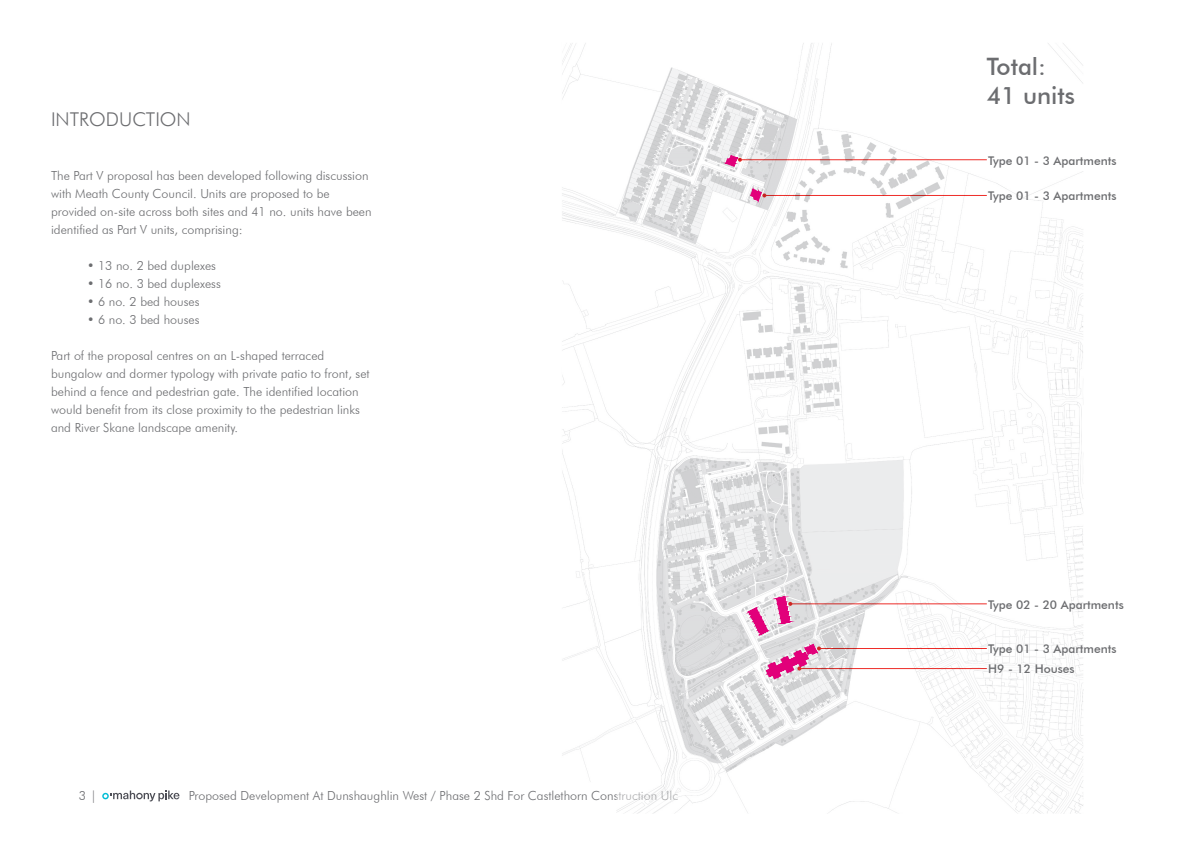
<style>
.page{position:relative;width:1191px;height:842px;background:#fff}
.page>*{position:absolute;margin:0;border:0;box-sizing:border-box;transform-origin:0 0}
.t1{font:500 24px "Futura BT";color:#6c6d70}
.OMP_Headings_-_Secon{font:300 19px "Futura BT";color:#6c6d70}
.OMP_Body_of_text_-_L{font:300 12.5px/18px "Futura BT";color:#6c6d70}
.t2{font:500 12px "Futura BT";color:#6c6d70}
</style>
<div class="page">
<svg style="left:102px;top:790px;width:77px;height:11px"></svg>
<img style="left:562px;top:43px;width:522px;height:771px">
<svg style="left:748px;top:608px;width:20px;height:27px"></svg>
<hr style="left:740px;top:159px;width:246px;height:1px;background:#ee2d29">
<svg style="left:725px;top:155px;width:17px;height:12px"></svg>
<hr style="left:764px;top:195px;width:222px;height:1px;background:#ee2d29">
<svg style="left:750px;top:189px;width:16px;height:12px"></svg>
<hr style="left:790px;top:603px;width:196px;height:1px;background:#ee2d29">
<svg style="left:776px;top:596px;width:16px;height:28px"></svg>
<hr style="left:819px;top:648px;width:167px;height:1px;background:#ee2d29">
<hr style="left:799px;top:668px;width:187px;height:1px;background:#ee2d29">
<svg style="left:766px;top:644px;width:55px;height:35px;background:#e092bb"></svg>
<p class="OMP_Headings_-_Secon" style="left:51px;top:108px;width:141px">INTRODUCTION</p>
<p class="OMP_Body_of_text_-_L" style="left:51px;top:166px;width:322px">The Part V proposal has been developed following discussion with Meath County Council. Units are proposed to be provided on-site across both sites and 41 no. units have been identified as Part V units, comprising:</p>
<p class="OMP_Body_of_text_-_L" style="left:87px;top:256px;width:130px">• 13 no. 2 bed duplexes</p>
<p class="OMP_Body_of_text_-_L" style="left:87px;top:274px;width:135px">• 16 no. 3 bed duplexess</p>
<p class="OMP_Body_of_text_-_L" style="left:87px;top:292px;width:114px">• 6 no. 2 bed houses</p>
<p class="OMP_Body_of_text_-_L" style="left:87px;top:310px;width:114px">• 6 no. 3 bed houses</p>
<p class="OMP_Body_of_text_-_L" style="left:51px;top:346px;width:320px">Part of the proposal centres on an L-shaped terraced bungalow and dormer typology with private patio to front, set behind a fence and pedestrian gate. The identified location would benefit from its close proximity to the pedestrian links and River Skane landscape amenity.</p>
<p class="OMP_Body_of_text_-_L" style="left:79px;top:786px;width:19px">3 |</p>
<p class="OMP_Body_of_text_-_L" style="left:189px;top:786px;width:491px">Proposed Development At Dunshaughlin West / Phase 2 Shd For Castlethorn Construction Ulc</p>
<p class="t1" style="left:986px;top:52px;width:61px">Total:</p>
<p class="t1" style="left:986px;top:81px;width:90px">41 units</p>
<p class="t2" style="left:988px;top:153px;width:130px">Type 01 - 3 Apartments</p>
<p class="t2" style="left:988px;top:189px;width:130px">Type 01 - 3 Apartments</p>
<p class="t2" style="left:988px;top:597px;width:137px">Type 02 - 20 Apartments</p>
<p class="t2" style="left:988px;top:642px;width:130px">Type 01 - 3 Apartments</p>
<p class="t2" style="left:988px;top:662px;width:88px">H9 - 12 Houses</p>
</div>
